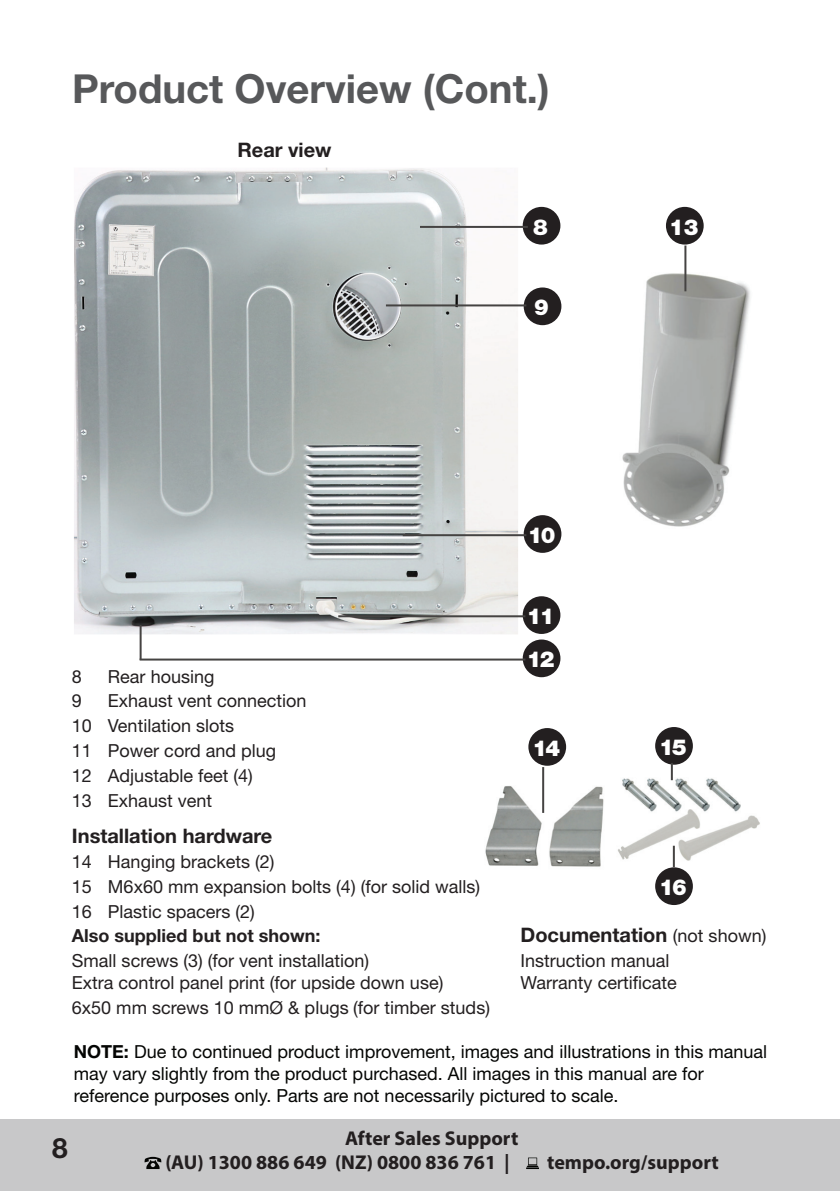
<style>
.page{position:relative;width:840px;height:1191px;background:#fff}
.page>*{position:absolute;margin:0;border:0;box-sizing:border-box;transform-origin:0 0}
.t1{font:700 40px "Helvetica Neue";color:#57585a}
.t2{font:700 28px "Helvetica Neue LT Std";color:#231f20}
.t3{font:900 22px "Helvetica Neue";letter-spacing:-.075em;color:#fff}
.t4{font:700 20px/24px "Myriad Pro";color:#231f20}
.t5{font:700 20px "Helvetica Neue";color:#231f20}
.t6{font:18px/24.8px "Helvetica Neue";color:#231f20}
.t7{font:18px/22px "Helvetica Neue";color:#040503}
.t8{font:700 18px "Helvetica Neue";color:#231f20}
.s1{font-weight:400;font-size:18px}
.s2{font-weight:700}
</style>
<div class="page">
<div style="left:0;top:1118px;width:839px;height:73px;background:#c8c8c9"></div>
<svg style="left:144px;top:1156px;width:17px;height:13px"></svg>
<svg style="left:526px;top:1157px;width:12px;height:12px"></svg>
<img style="left:74px;top:168px;width:444px;height:466px">
<img style="left:622px;top:253px;width:128px;height:274px">
<div style="left:665px;top:207px;width:38px;height:37px;background:#231f20;border-radius:50%"></div>
<div style="left:523px;top:515px;width:38px;height:38px;background:#231f20;border-radius:50%"></div>
<div style="left:523px;top:287px;width:38px;height:38px;background:#231f20;border-radius:50%"></div>
<div style="left:522px;top:207px;width:38px;height:37px;background:#231f20;border-radius:50%"></div>
<hr style="left:420px;top:226px;width:107px;height:2px;background:#454342">
<hr style="left:386px;top:304px;width:140px;height:2px;background:#454342">
<hr style="left:402px;top:534px;width:124px;height:2px;background:#454342">
<div style="left:522px;top:596px;width:38px;height:38px;background:#231f20;border-radius:50%"></div>
<hr style="left:338px;top:615px;width:187px;height:2px;background:#454342">
<hr style="left:684px;top:245px;width:2px;height:46px;background:#454342">
<img style="left:485px;top:765px;width:275px;height:109px">
<div style="left:528px;top:728px;width:38px;height:37px;background:#231f20;border-radius:50%"></div>
<div style="left:654px;top:727px;width:38px;height:37px;background:#231f20;border-radius:50%"></div>
<div style="left:654px;top:867px;width:38px;height:38px;background:#231f20;border-radius:50%"></div>
<hr style="left:542px;top:767px;width:2px;height:46px;background:#454342">
<svg style="left:670px;top:763px;width:2px;height:17px"></svg>
<hr style="left:672px;top:845px;width:2px;height:22px;background:#454342">
<div style="left:522px;top:639px;width:38px;height:38px;background:#231f20;border-radius:50%"></div>
<hr style="left:139px;top:658px;width:386px;height:2px;background:#454342">
<hr style="left:139px;top:625px;width:2px;height:35px;background:#454342">
<h1 class="t1" style="left:72px;top:64px;width:479px">Product Overview (Cont.)</h1>
<p class="t5" style="left:237px;top:138px;width:96px">Rear view</p>
<p class="t3" style="left:533px;top:213px;width:16px">8</p>
<p class="t3" style="left:534px;top:294px;width:16px">9</p>
<p class="t3" style="left:668px;top:213px;width:31px">13</p>
<p class="t6" style="left:72px;top:663px;width:12px">8</p>
<p class="t6" style="left:108px;top:663px;width:108px">Rear housing</p>
<p class="t6" style="left:72px;top:688px;width:12px">9</p>
<p class="t6" style="left:72px;top:688px;width:236px;text-indent:36px">Exhaust vent connection<br>10 Ventilation slots<br>11 Power cord and plug<br>12 Adjustable feet (4)<br>13 Exhaust vent</p>
<p class="t5" style="left:72px;top:823px;width:202px">Installation hardware</p>
<p class="t6" style="left:72px;top:848px;width:409px">14 Hanging brackets (2)<br>15 M6x60 mm expansion bolts (4) (for solid walls)<br>16 Plastic spacers (2)</p>
<p class="t8" style="left:72px;top:924px;width:250px">Also supplied but not shown:</p>
<p class="t6" style="left:72px;top:949px;width:373px;line-height:22px">Small screws (3) (for vent installation)<br>Extra control panel print (for upside down use)</p>
<p class="t6" style="left:72px;top:995px;width:419px">6x50 mm screws 10 mmØ &amp; plugs (for timber studs)</p>
<p class="t3" style="left:527px;top:522px;width:29px">10</p>
<p class="t3" style="left:526px;top:603px;width:29px">11</p>
<p class="t3" style="left:526px;top:646px;width:29px">12</p>
<p class="t3" style="left:532px;top:734px;width:29px">14</p>
<p class="t3" style="left:658px;top:733px;width:29px">15</p>
<p class="t3" style="left:658px;top:874px;width:29px">16</p>
<p class="t5" style="left:520px;top:923px;width:247px">Documentation <span class="s1">(not shown)</span></p>
<p class="t6" style="left:520px;top:949px;width:157px;line-height:22px">Instruction manual<br>Warranty certificate</p>
<p class="t7" style="left:74px;top:1040px;width:694px"><span class="s2">NOTE:</span> Due to continued product improvement, images and illustrations in this manual may vary slightly from the product purchased. All images in this manual are for reference purposes only. Parts are not necessarily pictured to scale.</p>
<h2 class="t2" style="left:52px;top:1131px;width:17px">8</h2>
<p class="t4" style="left:165px;top:1125px;width:354px;text-indent:180px">After Sales Support (AU) 1300 886 649 (NZ) 0800 836 761 |</p>
<p class="t4" style="left:546px;top:1149px;width:173px">tempo.org/support</p>
</div>
